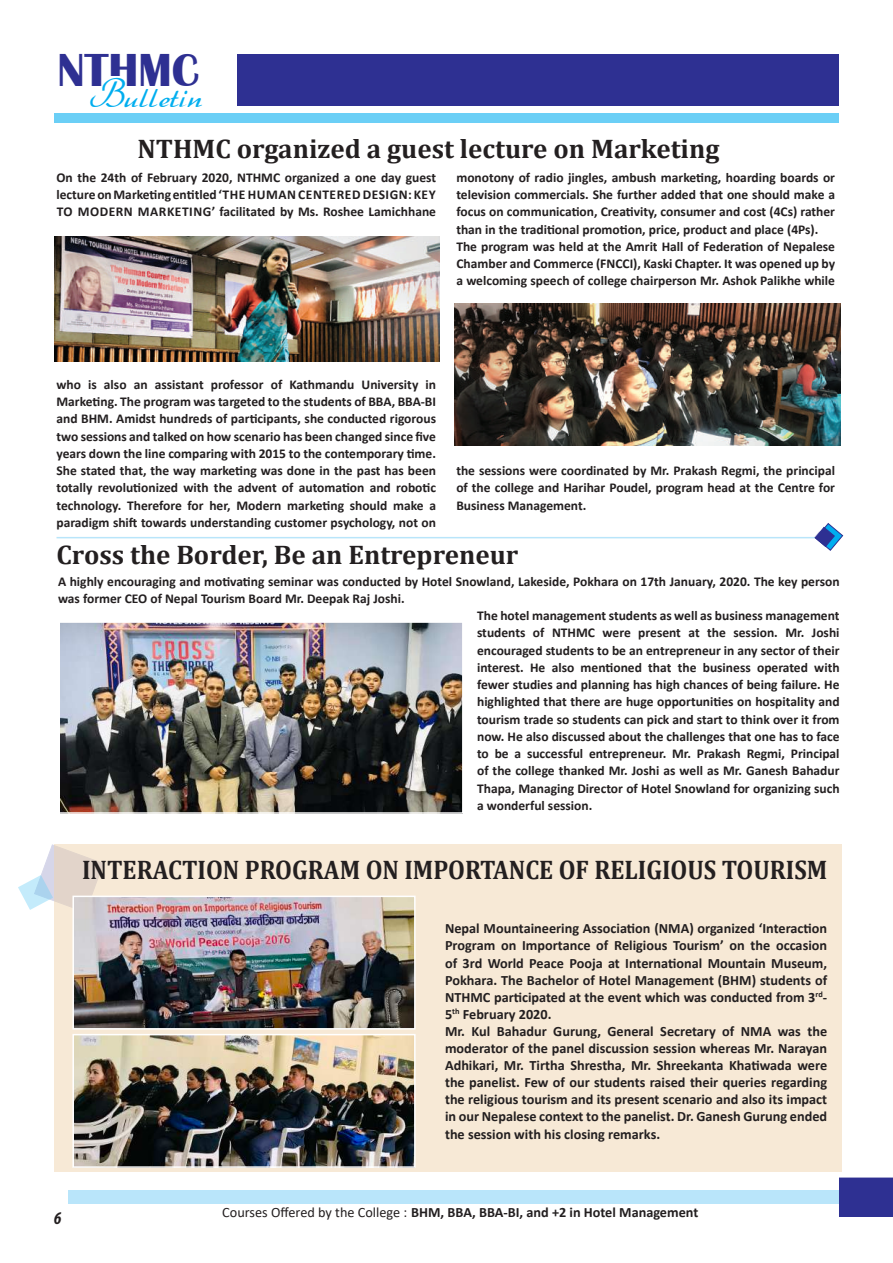
<style>
.page{position:relative;width:893px;height:1263px;background:#fff}
.page>*{position:absolute;margin:0;border:0;box-sizing:border-box;transform-origin:0 0}
.t1{font:700 47.7px "Britannic";color:#2e3092;scale:.95 1}
.t2{font:37.35px "Dahrlin";letter-spacing:.04em;color:#00aeef;scale:.95 1}
.t3{font:700 27px "Cambria";color:#231f20}
.t4{font:700 27px "Cambria";color:#231f20;scale:.9 1}
.t5{font:italic 700 condensed 18px "Myriad Pro";color:#231f20}
.t6{font:700 14.25px/17.1px "Calibri";color:#231f20}
.t7{font:700 13.5px/17.2px "Calibri";color:#231f20;text-align:justify}
.s1{font-weight:400}
</style>
<div class="page">
<div style="left:237px;top:55px;width:602px;height:51px;background:#2e3092"></div>
<div style="left:54px;top:113px;width:785px;height:10px;background:#6bcff6"></div>
<div style="left:68px;top:1190px;width:772px;height:14px;background:#b9e5fa"></div>
<div style="left:839px;top:1177px;width:54px;height:40px;background:#2e3092;border:2px solid #2e3092"></div>
<img style="left:55px;top:236px;width:385px;height:126px">
<img style="left:455px;top:303px;width:385px;height:142px">
<img style="left:61px;top:624px;width:400px;height:187px">
<div style="left:58px;top:621px;width:406px;height:193px;border:2px solid #fff"></div>
<svg style="left:18px;top:844px;width:86px;height:66px"></svg>
<div style="left:54px;top:845px;width:787px;height:327px;background:#f7e9d6"></div>
<img style="left:75px;top:898px;width:338px;height:128px">
<div style="left:72px;top:895px;width:344px;height:134px;border:2px solid #fff"></div>
<img style="left:75px;top:1037px;width:338px;height:128px">
<div style="left:72px;top:1034px;width:344px;height:134px;border:2px solid #fff"></div>
<hr style="left:57px;top:537px;width:763px;height:1px;background:#b9e5fa">
<svg style="left:815px;top:523px;width:28px;height:27px"></svg>
<h1 class="t1" style="left:58px;top:43px;width:150px">NTHMC</h1>
<h2 class="t2" style="left:89px;top:71px;width:121px">Bulletin</h2>
<h3 class="t3" style="left:137px;top:129px;width:583px">NTHMC organized a guest lecture on Marketing</h3>
<p class="t7" style="left:57px;top:169px;width:381px">On the 24th of February 2020, NTHMC organized a one day guest lecture on Marketing entitled ‘THE HUMAN CENTERED DESIGN: KEY TO MODERN MARKETING’ facilitated by Ms. Roshee Lamichhane</p>
<p class="t7" style="left:456px;top:169px;width:380px;text-align:left">monotony of radio jingles, ambush marketing, hoarding boards or television commercials. She further added that one should make a focus on communication, Creativity, consumer and cost (4Cs) rather than in the traditional promotion, price, product and place (4Ps).<br>The program was held at the Amrit Hall of Federation of Nepalese Chamber and Commerce (FNCCI), Kaski Chapter. It was opened up by a welcoming speech of college chairperson Mr. Ashok Palikhe while</p>
<p class="t7" style="left:57px;top:376px;width:381px">who is also an assistant professor of Kathmandu University in Marketing. The program was targeted to the students of BBA, BBA-BI and BHM. Amidst hundreds of participants, she conducted rigorous two sessions and talked on how scenario has been changed since five years down the line comparing with 2015 to the contemporary time.<br>She stated that, the way marketing was done in the past has been totally revolutionized with the advent of automation and robotic technology. Therefore for her, Modern marketing should make a paradigm shift towards understanding customer psychology, not on</p>
<p class="t7" style="left:456px;top:462px;width:380px">the sessions were coordinated by Mr. Prakash Regmi, the principal of the college and Harihar Poudel, program head at the Centre for Business Management.</p>
<h3 class="t3" style="left:57px;top:535px;width:463px">Cross the Border, Be an Entrepreneur</h3>
<p class="t7" style="left:58px;top:572px;width:783px">A highly encouraging and motivating seminar was conducted by Hotel Snowland, Lakeside, Pokhara on 17th January, 2020. The key person</p>
<p class="t7" style="left:58px;top:589px;width:348px">was former CEO of Nepal Tourism Board Mr. Deepak Raj Joshi.</p>
<p class="t7" style="left:477px;top:607px;width:364px">The hotel management students as well as business management</p>
<p class="t7" style="left:477px;top:624px;width:364px">students of NTHMC were present at the session. Mr. Joshi</p>
<p class="t7" style="left:477px;top:641px;width:364px">encouraged students to be an entrepreneur in any sector of their</p>
<p class="t7" style="left:477px;top:658px;width:364px">interest. He also mentioned that the business operated with</p>
<p class="t7" style="left:477px;top:676px;width:364px">fewer studies and planning has high chances of being failure. He</p>
<p class="t7" style="left:477px;top:693px;width:364px">highlighted that there are huge opportunities on hospitality and</p>
<p class="t7" style="left:477px;top:710px;width:364px">tourism trade so students can pick and start to think over it from</p>
<p class="t7" style="left:477px;top:727px;width:364px">now. He also discussed about the challenges that one has to face</p>
<p class="t7" style="left:477px;top:745px;width:364px">to be a successful entrepreneur. Mr. Prakash Regmi, Principal</p>
<p class="t7" style="left:477px;top:762px;width:364px">of the college thanked Mr. Joshi as well as Mr. Ganesh Bahadur</p>
<p class="t7" style="left:477px;top:779px;width:364px">Thapa, Managing Director of Hotel Snowland for organizing such</p>
<p class="t7" style="left:477px;top:796px;width:117px">a wonderful session.</p>
<h3 class="t4" style="left:82px;top:850px;width:830px">INTERACTION PROGRAM ON IMPORTANCE OF RELIGIOUS TOURISM</h3>
<p class="t6" style="left:445px;top:920px;width:384px">Nepal Mountaineering Association (NMA) organized ‘Interaction Program on Importance of Religious Tourism’ on the occasion of 3rd World Peace Pooja at International Mountain Museum, Pokhara. The Bachelor of Hotel Management (BHM) students of NTHMC participated at the event which was conducted from 3<sup>rd</sup>-5<sup>th</sup> February 2020.<br>Mr. Kul Bahadur Gurung, General Secretary of NMA was the moderator of the panel discussion session whereas Mr. Narayan Adhikari, Mr. Tirtha Shrestha, Mr. Shreekanta Khatiwada were the panelist. Few of our students raised their queries regarding the religious tourism and its present scenario and also its impact in our Nepalese context to the panelist. Dr. Ganesh Gurung ended the session with his closing remarks.</p>
<h3 class="t5" style="left:54px;top:1207px;width:9px">6</h3>
<p class="t6" style="left:222px;top:1204px;width:478px"><span class="s1">Courses Offered by the College :</span> BHM, BBA, BBA-BI, and +2 in Hotel Management</p>
</div>
